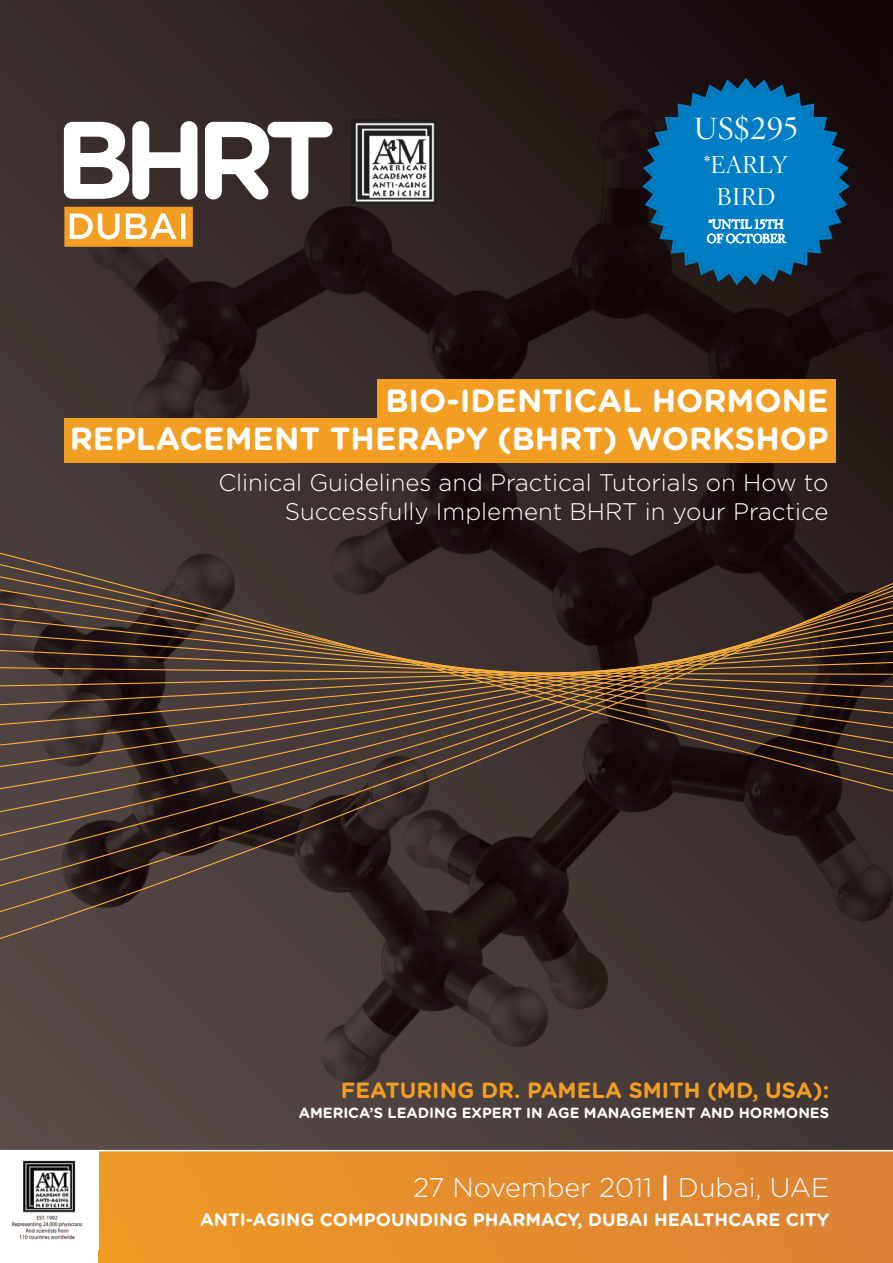
<style>
.page{position:relative;width:893px;height:1263px;background:#fff}
.page>*{position:absolute;margin:0;border:0;box-sizing:border-box;transform-origin:0 0}
.t1{font:110.1px "Gotham Rounded Bold+HDDBGO";color:#fff}
.t2{font:700 32.1px/38.5px "Gotham Rounded";color:#fff;text-align:right}
.t3{font:30px "Hoefler Titling HTF Lt SC";color:#fff}
.t4{font:300 27px "Gotham Rounded";color:#fff}
.t5{font:300 24px/28.8px "Gotham Rounded";color:#fff;text-align:right}
.t6{font:24px/31.5px "Hoefler Titling HTF Lt SC";color:#fff;text-align:center}
.t7{font:700 22.05px "Gotham Rounded";color:#f29e23}
.t8{font:700 18px "Gotham Rounded";color:#fff}
.t9{font:700 14.7px "Gotham Rounded";color:#fff}
.t10{font:12px/14.2px "Hoefler Titling HTF Lt SC";color:#fff}
.s1{font-weight:700}
</style>
<div class="page">
<img style="left:0;top:0;width:893px;height:1263px">
<div style="left:0;top:1150px;width:893px;height:112px;background:#e48d2e"></div>
<img style="left:351px;top:119px;width:86px;height:85px">
<svg style="left:64px;top:207px;width:129px;height:40px"></svg>
<div style="left:377px;top:379px;width:459px;height:47px;background:#f29e23"></div>
<div style="left:64px;top:418px;width:772px;height:45px;background:#f29e23"></div>
<svg style="left:642px;top:78px;width:208px;height:207px;background:#085d8f"></svg>
<hr style="left:0;top:1150px;width:893px;height:1px;background:#fff">
<svg style="left:0;top:541px;width:893px;height:411px;background:#3f3129"></svg>
<div style="left:0;top:1150px;width:98px;height:113px;background:#fff"></div>
<img style="left:11px;top:1160px;width:72px;height:80px">
<h1 class="t1" style="left:55px;top:121px;width:282px">BHRT</h1>
<p class="t3" style="left:694px;top:112px;width:105px">US$295</p>
<p class="t6" style="left:704px;top:149px;width:86px">*EARLY<br>BIRD</p>
<p class="t10" style="left:707px;top:217px;width:80px">*UNTIL 15TH<br>OF OCTOBER</p>
<h2 class="t2" style="left:70px;top:384px;width:760px">BIO-IDENTICAL HORMONE<br>REPLACEMENT THERAPY (BHRT) WORKSHOP</h2>
<p class="t5" style="left:218px;top:470px;width:612px">Clinical Guidelines and Practical Tutorials on How to<br>Successfully Implement BHRT in your Practice</p>
<p class="t7" style="left:341px;top:1082px;width:490px">FEATURING DR. PAMELA SMITH (MD, USA):</p>
<p class="t9" style="left:299px;top:1108px;width:532px">AMERICA’S LEADING EXPERT IN AGE MANAGEMENT AND HORMONES</p>
<p class="t4" style="left:413px;top:1178px;width:418px">27 November 2011 <span class="s1">|</span> Dubai, UAE</p>
<p class="t8" style="left:200px;top:1213px;width:631px">ANTI-AGING COMPOUNDING PHARMACY, DUBAI HEALTHCARE CITY</p>
</div>
